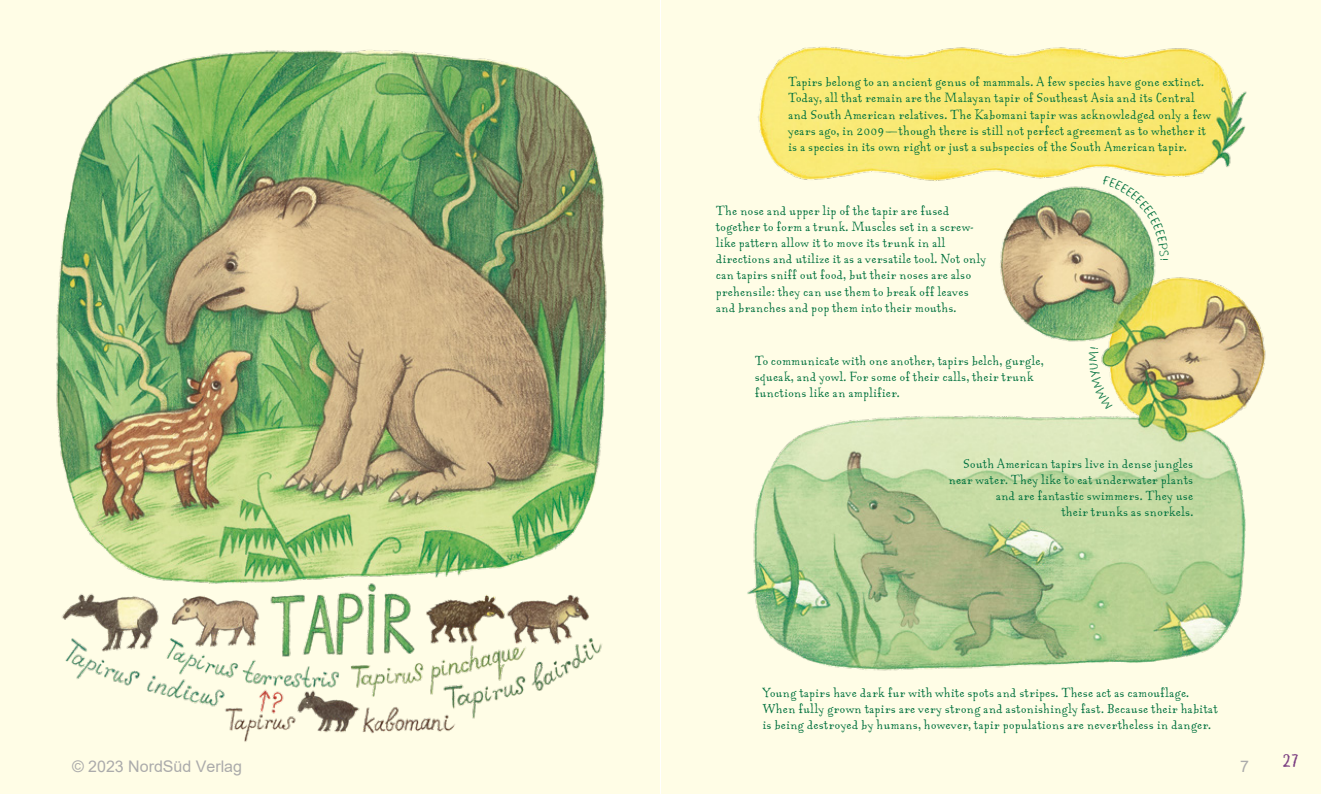
<style>
.page{position:relative;width:1321px;height:794px;background:#fff}
.page>*{position:absolute;margin:0;border:0;box-sizing:border-box;transform-origin:0 0}
.t1{font:24px "Gambino";color:#7a3c80}
.t2{font:16px "Arial";color:#ababab}
.t3{font:14px/16.2px "Aunt Mildred MVB Rg OSF";color:#00713e}
.t4{font:14px "Gambino";color:#00713e}
</style>
<div class="page">
<img style="left:0;top:0;width:1321px;height:794px">
<svg style="left:1102px;top:175px;width:67px;height:82px"></svg>
<svg style="left:1089px;top:347px;width:25px;height:63px"></svg>
<p class="t3" style="left:788px;top:74px;width:425px">Tapirs belong to an ancient genus of mammals. A few species have gone extinct.<br>Today, all that remain are the Malayan tapir of Southeast Asia and its Central and South American relatives. The Kabomani tapir was acknowledged only a few years ago, in 2009—though there is still not perfect agreement as to whether it is a species in its own right or just a subspecies of the South American tapir.</p>
<p class="t3" style="left:716px;top:203px;width:272px">The nose and upper lip of the tapir are fused together to form a trunk. Muscles set in a screw&shy;like pattern allow it to move its trunk in all directions and utilize it as a versatile tool. Not only can tapirs sniff out food, but their noses are also prehensile: they can use them to break off leaves and branches and pop them into their mouths.</p>
<p class="t3" style="left:755px;top:353px;width:290px">To communicate with one another, tapirs belch, gurgle, squeak, and yowl. For some of their calls, their trunk functions like an amplifier.</p>
<p class="t4" style="left:1172px;top:257px;width:5px;rotate:90deg">!</p>
<p class="t3" style="left:948px;top:456px;width:246px;text-align:right">South American tapirs live in dense jungles near water. They like to eat underwater plants and are fantastic swimmers. They use<br>their trunks as snorkels.</p>
<p class="t3" style="left:763px;top:685px;width:457px">Young tapirs have dark fur with white spots and stripes. These act as camouflage.<br>When fully grown tapirs are very strong and astonishingly fast. Because their habitat is being destroyed by humans, however, tapir populations are nevertheless in danger.</p>
<p class="t2" style="left:72px;top:755px;width:172px">© 2023 NordSüd Verlag</p>
<p class="t2" style="left:1240px;top:755px;width:10px">7</p>
<h1 class="t1" style="left:1282px;top:748px;width:18px">27</h1>
</div>
